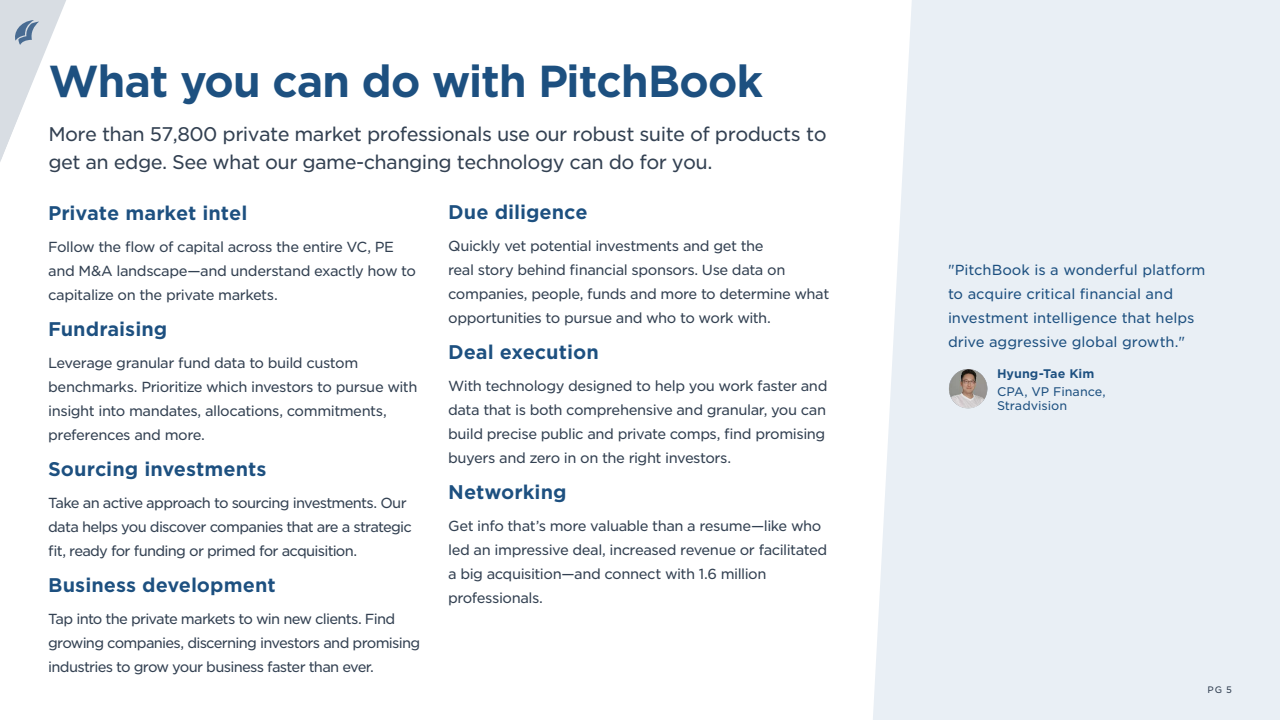
<style>
.page{position:relative;width:1280px;height:720px;background:#fff}
.page>*{position:absolute;margin:0;border:0;box-sizing:border-box;transform-origin:0 0}
.t1{font:700 43px "Gotham S Sm";letter-spacing:-.03em;color:#1d5080}
.t2{font:19px/28px "Gotham S Sm";letter-spacing:-.03em;color:#334152}
.t3{font:700 19px "Gotham S Sm";color:#1d5080}
.t4{font:14px/24px "Gotham S Sm";letter-spacing:-.04em;color:#334152}
.t5{font:14px/24px "Gotham S Sm";letter-spacing:-.005em;color:#1d5080}
.t6{font:12px/14px "Gotham S Sm";letter-spacing:-.005em;color:#1d5080}
.t7{font:700 12px "Gotham S Sm";letter-spacing:.005em;color:#1d5080}
.t8{font:9px "Gotham S Sm";color:#334152}
</style>
<div class="page">
<svg style="left:0;top:0;width:66px;height:162px"></svg>
<div style="left:873px;top:0;width:407px;height:720px;background:#e9eff5"></div>
<img style="left:948px;top:368px;width:40px;height:40px;border-radius:20px">
<h1 class="t1" style="left:48px;top:63px;width:716px">What you can do with PitchBook</h1>
<h2 class="t2" style="left:48px;top:122px;width:780px">More than 57,800 private market professionals use our robust suite of products to get an edge. See what our game-changing technology can do for you.</h2>
<h2 class="t3" style="left:48px;top:205px;width:201px">Private market intel</h2>
<p class="t4" style="left:48px;top:236px;width:369px">Follow the flow of capital across the entire VC, PE and M&amp;A landscape—and understand exactly how to capitalize on the private markets.</p>
<h2 class="t3" style="left:48px;top:321px;width:121px">Fundraising</h2>
<p class="t4" style="left:48px;top:352px;width:371px">Leverage granular fund data to build custom benchmarks. Prioritize which investors to pursue with insight into mandates, allocations, commitments, preferences and more.</p>
<h2 class="t3" style="left:48px;top:461px;width:220px">Sourcing investments</h2>
<p class="t4" style="left:48px;top:492px;width:365px">Take an active approach to sourcing investments. Our data helps you discover companies that are a strategic fit, ready for funding or primed for acquisition.</p>
<h2 class="t3" style="left:48px;top:577px;width:229px">Business development</h2>
<p class="t4" style="left:48px;top:608px;width:374px">Tap into the private markets to win new clients. Find growing companies, discerning investors and promising industries to grow your business faster than ever.</p>
<h2 class="t3" style="left:448px;top:204px;width:141px">Due diligence</h2>
<p class="t4" style="left:448px;top:235px;width:383px">Quickly vet potential investments and get the<br>real story behind financial sponsors. Use data on companies, people, funds and more to determine what opportunities to pursue and who to work with.</p>
<h2 class="t3" style="left:448px;top:344px;width:152px">Deal execution</h2>
<p class="t4" style="left:448px;top:375px;width:381px">With technology designed to help you work faster and data that is both comprehensive and granular, you can build precise public and private comps, find promising buyers and zero in on the right investors.</p>
<h2 class="t3" style="left:448px;top:484px;width:120px">Networking</h2>
<p class="t4" style="left:448px;top:515px;width:381px">Get info that’s more valuable than a resume—like who led an impressive deal, increased revenue or facilitated a big acquisition—and connect with 1.6 million professionals.</p>
<p class="t5" style="left:948px;top:259px;width:259px">"PitchBook is a wonderful platform to acquire critical financial and investment intelligence that helps drive aggressive global growth."</p>
<p class="t7" style="left:997px;top:368px;width:99px">Hyung-Tae Kim</p>
<p class="t6" style="left:997px;top:385px;width:110px">CPA, VP Finance,<br>Stradvision</p>
<p class="t8" style="left:1207px;top:686px;width:26px">PG 5</p>
</div>
